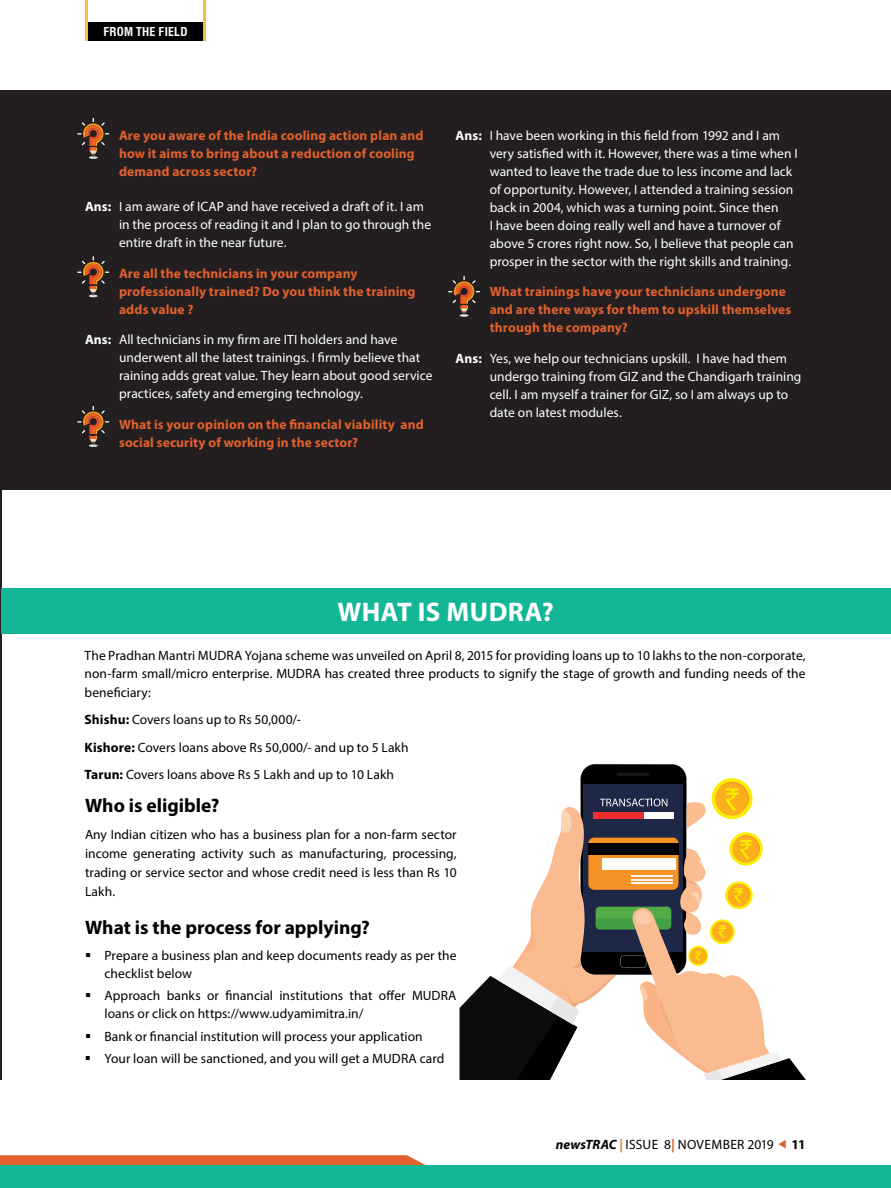
<style>
.page{position:relative;width:891px;height:1188px;background:#fff}
.page>*{position:absolute;margin:0;border:0;box-sizing:border-box;transform-origin:0 0}
.t1{font:700 27px "Myriad Pro";letter-spacing:.015em;color:#fff}
.t2{font:700 19.5px "Myriad Pro";color:#000}
.t3{font:13.5px/18px "Myriad Pro";color:#fff}
.t4{font:13.5px/18.8px "Myriad Pro";letter-spacing:.005em;color:#000}
.t5{font:700 13.5px/18px "Myriad Pro";letter-spacing:.01em;color:#e2602d}
.t6{font:700 13.5px "Myriad Pro";color:#000}
.t7{font:700 condensed 12px "Swiss 721 BT";letter-spacing:.02em;color:#fff}
.s1{font-weight:700}
.s2{font-weight:700;font-style:italic}
.s3{font-weight:700;font-style:italic;color:#e67c2d}
.s4{font-weight:700;color:#e2602d}
</style>
<div class="page">
<svg style="left:0;top:1155px;width:427px;height:11px;background:#d06f3f"></svg>
<div style="left:0;top:1166px;width:891px;height:22px;background:#14b795"></div>
<hr style="left:0;top:430px;width:1px;height:650px;background:#231f20">
<div style="left:0;top:90px;width:891px;height:400px;background:#231f20"></div>
<svg style="left:77px;top:118px;width:32px;height:41px"></svg>
<svg style="left:77px;top:256px;width:32px;height:41px"></svg>
<svg style="left:77px;top:406px;width:32px;height:41px"></svg>
<svg style="left:448px;top:276px;width:32px;height:41px"></svg>
<div style="left:88px;top:22px;width:115px;height:18px;background:#000"></div>
<hr style="left:85px;top:0;width:3px;height:40px;background:#fcb84a">
<hr style="left:203px;top:0;width:3px;height:40px;background:#fcb84a">
<div style="left:1px;top:589px;width:890px;height:45px;background:#14b795"></div>
<svg style="left:460px;top:764px;width:346px;height:316px"></svg>
<p class="t7" style="left:104px;top:24px;width:85px">FROM THE FIELD</p>
<p class="t5" style="left:119px;top:126px;width:306px">Are you aware of the India cooling action plan and how it aims to bring about a reduction of cooling demand across sector?</p>
<p class="t3" style="left:119px;top:197px;width:314px;text-indent:-34px"><span class="s1">Ans:</span> I am aware of ICAP and have received a draft of it. I am in the process of reading it and I plan to go through the entire draft in the near future.</p>
<p class="t5" style="left:119px;top:264px;width:298px">Are all the technicians in your company professionally trained? Do you think the training adds value ?</p>
<p class="t3" style="left:119px;top:331px;width:315px;text-indent:-34px"><span class="s1">Ans:</span> All technicians in my firm are ITI holders and have underwent all the latest trainings. I firmly believe that raining adds great value. They learn about good service practices, safety and emerging technology.</p>
<p class="t5" style="left:119px;top:415px;width:306px">What is your opinion on the financial viability and social security of working in the sector?</p>
<p class="t3" style="left:490px;top:126px;width:310px;text-indent:-34px"><span class="s1">Ans:</span> I have been working in this field from 1992 and I am very satisfied with it. However, there was a time when I wanted to leave the trade due to less income and lack of opportunity. However, I attended a training session back in 2004, which was a turning point. Since then<br>I have been doing really well and have a turnover of above 5 crores right now. So, I believe that people can prosper in the sector with the right skills and training.</p>
<p class="t5" style="left:490px;top:283px;width:303px">What trainings have your technicians undergone and are there ways for them to upskill themselves through the company?</p>
<p class="t3" style="left:490px;top:349px;width:313px;text-indent:-34px"><span class="s1">Ans:</span> Yes, we help our technicians upskill. I have had them undergo training from GIZ and the Chandigarh training cell. I am myself a trainer for GIZ, so I am always up to date on latest modules.</p>
<h1 class="t1" style="left:337px;top:595px;width:218px">WHAT IS MUDRA?</h1>
<p class="t4" style="left:85px;top:645px;width:722px;text-align:justify">The Pradhan Mantri MUDRA Yojana scheme was unveiled on April 8, 2015 for providing loans up to 10 lakhs to the non-corporate, non-farm small/micro enterprise. MUDRA has created three products to signify the stage of growth and funding needs of the beneficiary:</p>
<p class="t4" style="left:85px;top:706px;width:326px;line-height:27.3px"><span class="s1">Shishu:</span> Covers loans up to Rs 50,000/-<br><span class="s1">Kishore:</span> Covers loans above Rs 50,000/- and up to 5 Lakh<br><span class="s1">Tarun:</span> Covers loans above Rs 5 Lakh and up to 10 Lakh</p>
<h2 class="t2" style="left:85px;top:793px;width:136px">Who is eligible?</h2>
<p class="t4" style="left:85px;top:825px;width:373px;text-align:justify">Any Indian citizen who has a business plan for a non-farm sector income generating activity such as manufacturing, processing, trading or service sector and whose credit need is less than Rs 10<br>Lakh.</p>
<h2 class="t2" style="left:85px;top:914px;width:286px">What is the process for applying?</h2>
<p class="t4" style="left:105px;top:946px;width:354px;line-height:18px">Prepare a business plan and keep documents ready as per the checklist below</p>
<p class="t4" style="left:105px;top:987px;width:354px;line-height:18px">Approach banks or financial institutions that offer MUDRA loans or click on https://www.udyamimitra.in/</p>
<p class="t4" style="left:104px;top:1025px;width:342px;line-height:22.2px">Bank or financial institution will process your application<br>Your loan will be sanctioned, and you will get a MUDRA card</p>
<p class="t4" style="left:556px;top:1135px;width:220px"><span class="s2">newsTRAC</span> <span class="s3">|</span> ISSUE 8<span class="s4">|</span> NOVEMBER 2019</p>
<p class="t6" style="left:792px;top:1135px;width:15px">11</p>
</div>
